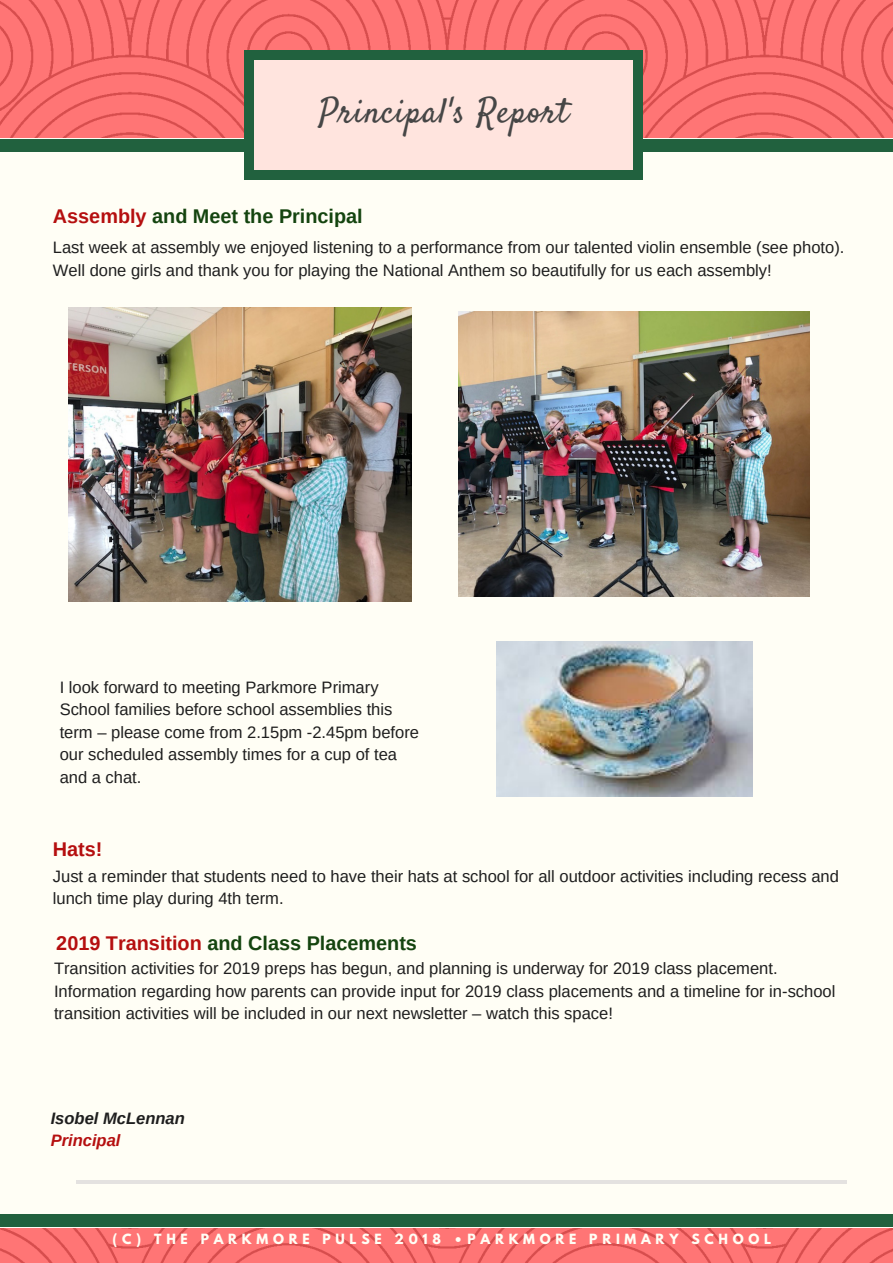
<style>
.page{position:relative;width:893px;height:1263px;background:#fff}
.page>*{position:absolute;margin:0;border:0;box-sizing:border-box;transform-origin:0 0}
.t1{font:34.8px "Satisfy";letter-spacing:.03em;color:#464646}
.t2{font:700 19.8px "Arimo";color:#14440f}
.t3{font:700 19.8px "Arimo";color:#b50f0f}
.t4{font:16.5px/22.5px "Arimo";color:#1e1e1e}
.t5{font:italic 700 16.5px "Arimo";color:#1e1e1e}
.t6{font:italic 700 16.5px "Arimo";color:#b50f0f}
.t7{font:700 12.45px "League Spartan";letter-spacing:.38em;color:#fffef5}
.s1{color:#b50f0f}
</style>
<div class="page">
<img style="left:0;top:0;width:893px;height:1263px">
<div style="left:0;top:138px;width:893px;height:1089px;background:#fffef5"></div>
<div style="left:0;top:1214px;width:893px;height:12px;background:#21613e"></div>
<div style="left:0;top:139px;width:893px;height:13px;background:#21613e"></div>
<div style="left:245px;top:57px;width:396px;height:116px;background:#ffe4de"></div>
<div style="left:633px;top:170px;width:9px;height:10px;background:#21613e"></div>
<div style="left:244px;top:59px;width:9px;height:112px;background:#21613e"></div>
<div style="left:244px;top:170px;width:9px;height:10px;background:#21613e"></div>
<div style="left:633px;top:59px;width:9px;height:112px;background:#21613e"></div>
<div style="left:253px;top:170px;width:381px;height:10px;background:#21613e"></div>
<div style="left:633px;top:50px;width:9px;height:10px;background:#21613e"></div>
<div style="left:244px;top:50px;width:9px;height:10px;background:#21613e"></div>
<div style="left:253px;top:50px;width:381px;height:10px;background:#21613e"></div>
<hr style="left:76px;top:1180px;width:771px;height:3px;background:#3b3760">
<img style="left:69px;top:307px;width:342px;height:294px">
<img style="left:497px;top:642px;width:255px;height:154px">
<img style="left:458px;top:312px;width:352px;height:285px">
<h1 class="t1" style="left:319px;top:89px;width:251px">Principal's Report</h1>
<p class="t2" style="left:53px;top:205px;width:311px"><span class="s1">Assembly</span> and Meet the Principal</p>
<p class="t4" style="left:53px;top:236px;width:793px">Last week at assembly we enjoyed listening to a performance from our talented violin ensemble (see photo).<br>Well done girls and thank you for playing the National Anthem so beautifully for us each assembly!</p>
<p class="t4" style="left:60px;top:675px;width:361px">I look forward to meeting Parkmore Primary School families before school assemblies this term – please come from 2.15pm -2.45pm before our scheduled assembly times for a cup of tea and a chat.</p>
<p class="t3" style="left:53px;top:838px;width:51px">Hats!</p>
<p class="t4" style="left:53px;top:865px;width:787px">Just a reminder that students need to have their hats at school for all outdoor activities including recess and lunch time play during 4th term.</p>
<p class="t2" style="left:56px;top:932px;width:362px"><span class="s1">2019 Transition</span> and Class Placements</p>
<p class="t4" style="left:54px;top:957px;width:783px">Transition activities for 2019 preps has begun, and planning is underway for 2019 class placement.<br>Information regarding how parents can provide input for 2019 class placements and a timeline for in-school transition activities will be included in our next newsletter – watch this space!</p>
<p class="t5" style="left:51px;top:1109px;width:136px">Isobel McLennan</p>
<p class="t6" style="left:51px;top:1131px;width:71px">Principal</p>
<p class="t7" style="left:112px;top:1233px;width:660px">(C) THE PARKMORE PULSE 2018 •PARKMORE PRIMARY SCHOOL</p>
</div>
